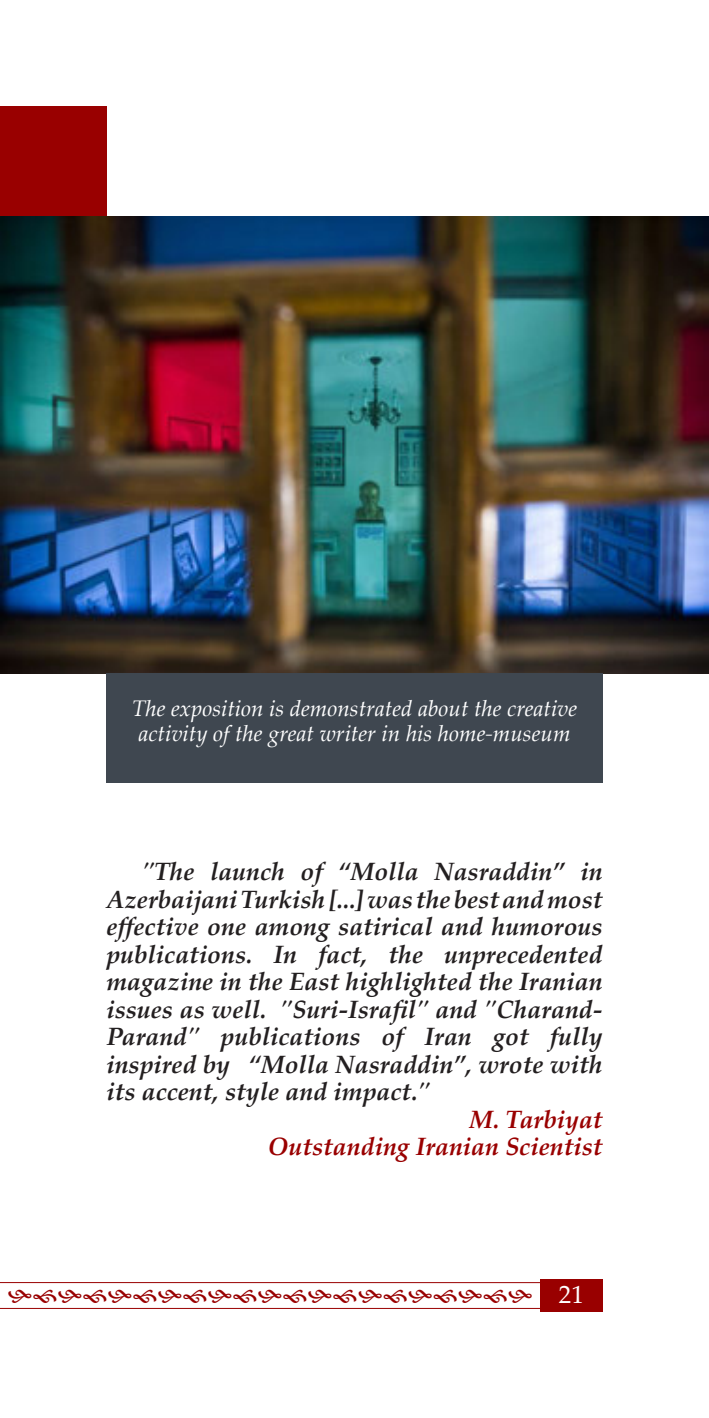
<style>
.page{position:relative;width:709px;height:1418px;background:#fff}
.page>*{position:absolute;margin:0;border:0;box-sizing:border-box;transform-origin:0 0}
.Default{font:italic 700 25px/27.5px "Palatino Linotype";color:#231f20;text-align:justify}
.Default-2{font:italic 700 25px "Palatino Linotype";color:#900}
.t1{font:25px "Palatino Linotype";color:#fff}
.t2{font:italic 22.5px/24.8px "Palatino Linotype";color:#fff;text-align:center}
</style>
<div class="page">
<div style="left:540px;top:1278px;width:62px;height:33px;background:#900"></div>
<hr style="left:0;top:1282px;width:540px;height:1px;background:#900">
<hr style="left:0;top:1307px;width:540px;height:1px;background:#900">
<img style="left:0;top:216px;width:709px;height:457px">
<div style="left:0;top:106px;width:106px;height:110px;background:#900"></div>
<div style="left:106px;top:673px;width:496px;height:110px;background:#3f4750"></div>
<p class="t2" style="left:132px;top:695px;width:447px">The exposition is demonstrated about the creative activity of the great writer in his home-museum</p>
<p class="Default" style="left:106px;top:857px;width:498px;text-indent:35px">"The launch of “Molla Nasraddin” in Azerbaijani Turkish [...] was the best and most effective one among satirical and humorous publications. In fact, the unprecedented magazine in the East highlighted the Iranian issues as well. "Suri-Israfil" and "Charand-Parand" publications of Iran got fully inspired by “Molla Nasraddin”, wrote with its accent, style and impact."</p>
<p class="Default-2" style="left:469px;top:1101px;width:135px">M. Tarbiyat</p>
<p class="Default-2" style="left:268px;top:1129px;width:336px">Outstanding Iranian Scientist</p>
<p class="t1" style="left:559px;top:1277px;width:26px">21</p>
</div>
